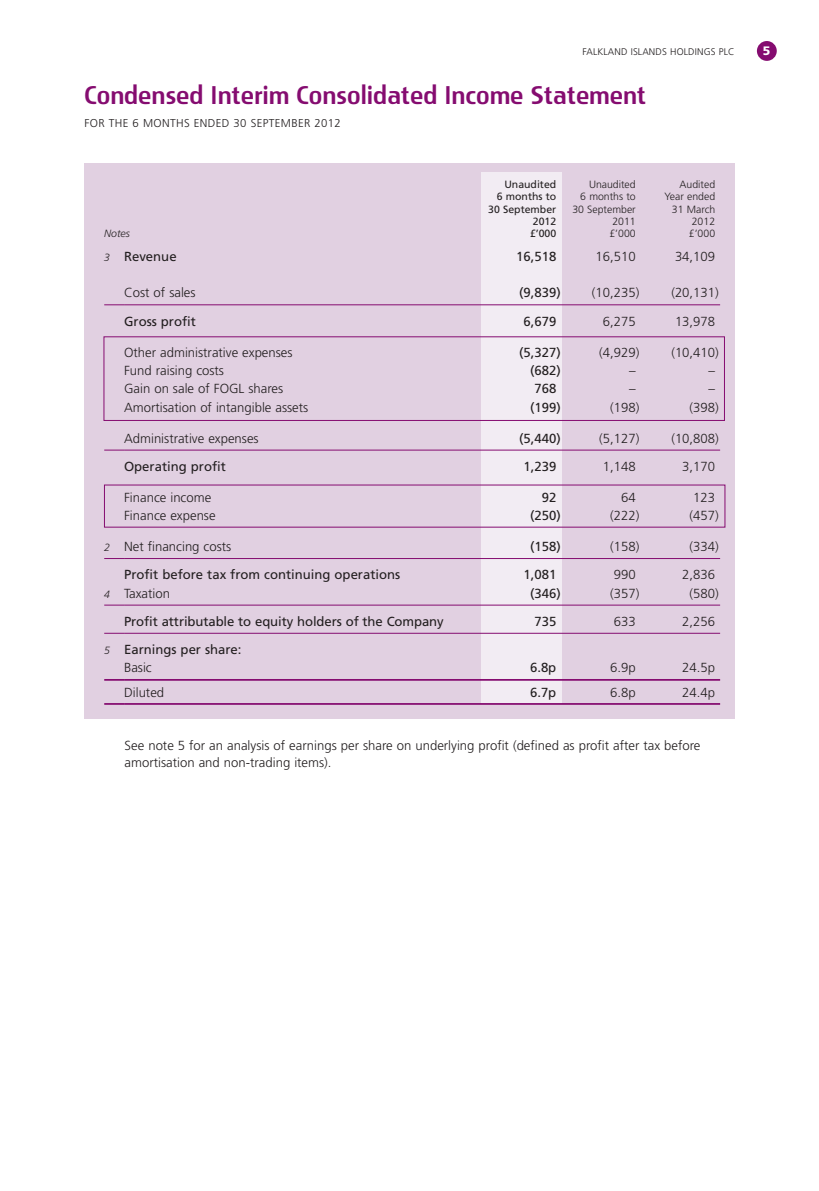
<style>
.page{position:relative;width:819px;height:1191px;background:#fff}
.page>*{position:absolute;margin:0;border:0;box-sizing:border-box;transform-origin:0 0}
.t1{font:24.5px "Storm Sans";color:#850c70}
.t2{font:300 13.12px/17.5px "Frutiger";color:#231f20}
.t3{font:13.12px/18.2px "Frutiger";color:#231f20}
.t4{font:900 12.25px "Frutiger";color:#fff}
.t5{font:300 11.38px "Frutiger";letter-spacing:.03em;color:#231f20}
.t6{font:300 10.5px/12.2px "Frutiger";color:#231f20;text-align:right}
.t7{font:10.5px/12.2px "Frutiger";color:#231f20;text-align:right}
.t8{font:italic 300 10.5px "Frutiger";color:#231f20}
.t9{font:300 9.62px "Frutiger";letter-spacing:.015em;color:#231f20}
.s1{font-weight:300;font-style:italic;font-size:10.5px}
.s2{font-style:italic;font-size:10.5px}
.s3{font-weight:300}
</style>
<div class="page">
<div style="left:756px;top:41px;width:20px;height:20px;background:#850c70;border-radius:50%"></div>
<div style="left:84px;top:163px;width:650px;height:555px;background:#e1d0e1"></div>
<div style="left:481px;top:172px;width:81px;height:532px;background:#f2ecf3"></div>
<svg style="left:104px;top:304px;width:20px;height:1px"></svg>
<hr style="left:124px;top:304px;width:596px;height:1px;background:#850c70">
<svg style="left:104px;top:558px;width:20px;height:1px"></svg>
<hr style="left:124px;top:558px;width:596px;height:1px;background:#850c70">
<svg style="left:104px;top:604px;width:20px;height:1px"></svg>
<hr style="left:124px;top:604px;width:596px;height:1px;background:#850c70">
<svg style="left:104px;top:633px;width:20px;height:1px"></svg>
<hr style="left:124px;top:633px;width:596px;height:1px;background:#850c70">
<hr style="left:104px;top:703px;width:20px;height:2px;background:#850c70">
<hr style="left:124px;top:703px;width:596px;height:2px;background:#850c70">
<svg style="left:104px;top:679px;width:20px;height:1px"></svg>
<hr style="left:124px;top:679px;width:596px;height:1px;background:#850c70">
<svg style="left:103px;top:336px;width:622px;height:191px"></svg>
<p class="t9" style="left:582px;top:48px;width:153px">FALKLAND ISLANDS HOLDINGS PLC</p>
<p class="t4" style="left:762px;top:46px;width:9px">5</p>
<h1 class="t1" style="left:84px;top:84px;width:563px">Condensed Interim Consolidated Income Statement</h1>
<p class="t5" style="left:84px;top:118px;width:258px">FOR THE 6 MONTHS ENDED 30 SEPTEMBER 2012</p>
<p class="t8" style="left:104px;top:229px;width:27px">Notes</p>
<p class="t7" style="left:488px;top:179px;width:69px">Unaudited<br>6 months to<br>30 September<br>2012<br>£’000</p>
<p class="t6" style="left:572px;top:179px;width:65px">Unaudited<br>6 months to<br>30 September<br>2011<br>£’000</p>
<p class="t6" style="left:664px;top:179px;width:52px">Audited<br>Year ended<br>31 March<br>2012 £’000</p>
<p class="t3" style="left:104px;top:248px;width:74px"><span class="s1">3</span> Revenue</p>
<p class="t3" style="left:516px;top:248px;width:42px">16,518</p>
<p class="t2" style="left:595px;top:248px;width:42px">16,510</p>
<p class="t2" style="left:675px;top:248px;width:42px">34,109</p>
<p class="t2" style="left:124px;top:285px;width:73px">Cost of sales</p>
<p class="t3" style="left:519px;top:285px;width:43px">(9,839)</p>
<p class="t2" style="left:592px;top:285px;width:49px">(10,235)</p>
<p class="t2" style="left:671px;top:285px;width:49px">(20,131)</p>
<p class="t3" style="left:124px;top:313px;width:73px">Gross profit</p>
<p class="t3" style="left:523px;top:313px;width:34px">6,679</p>
<p class="t2" style="left:603px;top:313px;width:34px">6,275</p>
<p class="t2" style="left:675px;top:313px;width:42px">13,978</p>
<p class="t2" style="left:124px;top:344px;width:170px">Other administrative expenses</p>
<p class="t3" style="left:519px;top:344px;width:43px">(5,327)</p>
<p class="t2" style="left:599px;top:344px;width:42px">(4,929)</p>
<p class="t2" style="left:671px;top:344px;width:49px">(10,410)</p>
<p class="t2" style="left:124px;top:363px;width:101px">Fund raising costs</p>
<p class="t3" style="left:530px;top:362px;width:32px">(682)</p>
<p class="t2" style="left:629px;top:363px;width:8px">–</p>
<p class="t2" style="left:708px;top:363px;width:8px">–</p>
<p class="t2" style="left:124px;top:381px;width:161px">Gain on sale of FOGL shares</p>
<p class="t3" style="left:534px;top:381px;width:23px">768</p>
<p class="t2" style="left:629px;top:381px;width:8px">–</p>
<p class="t2" style="left:708px;top:381px;width:8px">–</p>
<p class="t2" style="left:124px;top:399px;width:186px">Amortisation of intangible assets</p>
<p class="t3" style="left:530px;top:399px;width:32px">(199)</p>
<p class="t2" style="left:610px;top:399px;width:31px">(198)</p>
<p class="t2" style="left:689px;top:399px;width:31px">(398)</p>
<p class="t2" style="left:124px;top:430px;width:136px">Administrative expenses</p>
<p class="t3" style="left:519px;top:430px;width:43px">(5,440)</p>
<p class="t2" style="left:599px;top:430px;width:42px">(5,127)</p>
<p class="t2" style="left:671px;top:430px;width:49px">(10,808)</p>
<p class="t3" style="left:124px;top:458px;width:103px">Operating profit</p>
<p class="t3" style="left:523px;top:458px;width:34px">1,239</p>
<p class="t2" style="left:603px;top:459px;width:34px">1,148</p>
<p class="t2" style="left:682px;top:459px;width:34px">3,170</p>
<p class="t2" style="left:124px;top:489px;width:89px">Finance income</p>
<p class="t3" style="left:541px;top:489px;width:16px">92</p>
<p class="t2" style="left:621px;top:489px;width:16px">64</p>
<p class="t2" style="left:693px;top:489px;width:23px">123</p>
<p class="t2" style="left:124px;top:508px;width:93px">Finance expense</p>
<p class="t3" style="left:530px;top:507px;width:32px">(250)</p>
<p class="t2" style="left:610px;top:508px;width:31px">(222)</p>
<p class="t2" style="left:689px;top:508px;width:31px">(457)</p>
<p class="t2" style="left:104px;top:539px;width:129px"><span class="s2">2</span> Net financing costs</p>
<p class="t3" style="left:530px;top:538px;width:32px">(158)</p>
<p class="t2" style="left:610px;top:539px;width:31px">(158)</p>
<p class="t2" style="left:689px;top:539px;width:31px">(334)</p>
<p class="t3" style="left:124px;top:566px;width:278px">Profit before tax from continuing operations</p>
<p class="t3" style="left:523px;top:566px;width:34px">1,081</p>
<p class="t2" style="left:613px;top:567px;width:23px">990</p>
<p class="t2" style="left:682px;top:567px;width:34px">2,836</p>
<p class="t2" style="left:104px;top:585px;width:67px"><span class="s2">4</span> Taxation</p>
<p class="t3" style="left:530px;top:585px;width:32px">(346)</p>
<p class="t2" style="left:610px;top:585px;width:31px">(357)</p>
<p class="t2" style="left:689px;top:585px;width:31px">(580)</p>
<p class="t3" style="left:124px;top:613px;width:321px">Profit attributable to equity holders of the Company</p>
<p class="t3" style="left:534px;top:613px;width:23px">735</p>
<p class="t2" style="left:613px;top:613px;width:23px">633</p>
<p class="t2" style="left:682px;top:613px;width:34px">2,256</p>
<p class="t3" style="left:124px;top:641px;width:119px;text-indent:-20px"><span class="s1">5</span> Earnings per share:<br><span class="s3">Basic</span></p>
<p class="t3" style="left:530px;top:660px;width:28px">6.8p</p>
<p class="t2" style="left:610px;top:660px;width:27px">6.9p</p>
<p class="t2" style="left:682px;top:660px;width:34px">24.5p</p>
<p class="t2" style="left:124px;top:684px;width:42px">Diluted</p>
<p class="t3" style="left:530px;top:684px;width:28px">6.7p</p>
<p class="t2" style="left:610px;top:684px;width:27px">6.8p</p>
<p class="t2" style="left:682px;top:684px;width:34px">24.4p</p>
<p class="t2" style="left:125px;top:737px;width:577px">See note 5 for an analysis of earnings per share on underlying profit (defined as profit after tax before amortisation and non-trading items).</p>
</div>
